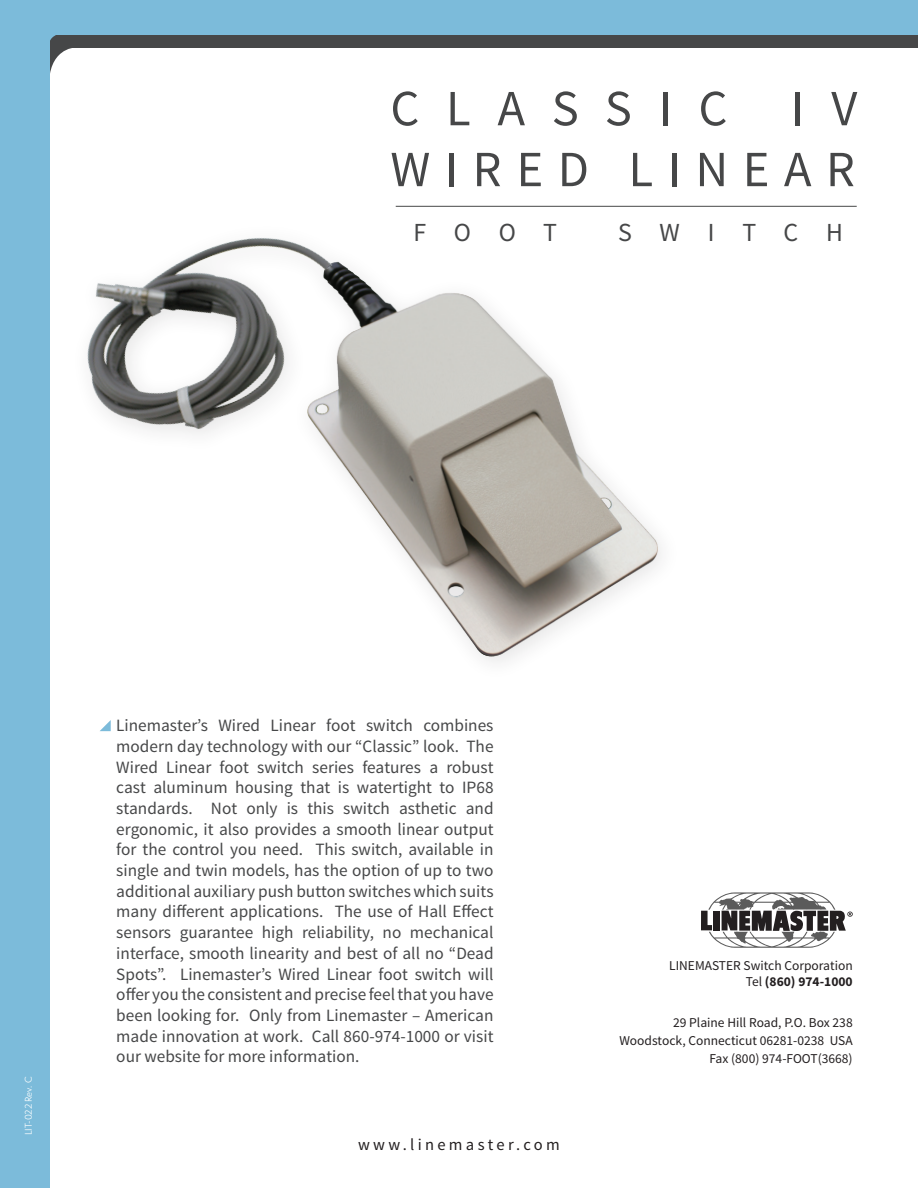
<style>
.page{position:relative;width:918px;height:1188px;background:#fff}
.page>*{position:absolute;margin:0;border:0;box-sizing:border-box;transform-origin:0 0}
.t1{font:50.7px "Source Sans Pro";letter-spacing:.29em;color:#464748}
.t2{font:50.7px "Source Sans Pro";letter-spacing:.53em;color:#464748}
.t3{font:26.1px "Source Sans Pro";letter-spacing:1.07em;color:#464748}
.t4{font:17.25px/20.7px "Source Sans Pro";color:#464748;text-align:justify}
.t5{font:16.5px "Source Sans Pro";letter-spacing:.2em;color:#231f20}
.t6{font:13.5px/16.2px "Source Sans Pro";color:#231f20;text-align:right}
.t7{font:9px "Semplicita Pro";color:#fff}
.s1{font-weight:700}
</style>
<div class="page">
<div style="left:3px;top:12px;width:915px;height:36px;background:#464748"></div>
<div style="left:1px;top:0;width:917px;height:34px;background:#7cbbda"></div>
<div style="left:0;top:0;width:49px;height:1188px;background:#7cbbda"></div>
<svg style="left:49px;top:34px;width:51px;height:53px"></svg>
<hr style="left:396px;top:206px;width:461px;height:1px;background:#464748">
<svg style="left:701px;top:892px;width:152px;height:56px"></svg>
<svg style="left:100px;top:720px;width:11px;height:11px"></svg>
<img style="left:347px;top:292px;width:314px;height:370px">
<img style="left:49px;top:175px;width:361px;height:299px">
<p class="t2" style="left:391px;top:77px;width:338px">CLASSIC</p>
<p class="t1" style="left:791px;top:77px;width:67px">I V</p>
<p class="t1" style="left:391px;top:138px;width:466px">WIRED LINEAR</p>
<p class="t3" style="left:413px;top:217px;width:145px">FOOT</p>
<p class="t3" style="left:618px;top:217px;width:226px">SWITCH</p>
<p class="t7" style="left:22px;top:1135px;width:60px;rotate:-90deg">LIT-022 Rev. C</p>
<p class="t4" style="left:116px;top:715px;width:379px">Linemaster’s Wired Linear foot switch combines modern day technology with our “Classic” look. The Wired Linear foot switch series features a robust cast aluminum housing that is watertight to IP68 standards. Not only is this switch asthetic and ergonomic, it also provides a smooth linear output for the control you need. This switch, available in single and twin models, has the option of up to two additional auxiliary push button switches which suits many different applications. The use of Hall Effect sensors guarantee high reliability, no mechanical interface, smooth linearity and best of all no “Dead Spots”. Linemaster’s Wired Linear foot switch will offer you the consistent and precise feel that you have been looking for. Only from Linemaster – American made innovation at work. Call 860-974-1000 or visit our website for more information.</p>
<p class="t5" style="left:358px;top:1134px;width:203px">www.linemaster.com</p>
<p class="t6" style="left:669px;top:958px;width:185px">LINEMASTER Switch Corporation<br>Tel <span class="s1">(860) 974-1000</span></p>
<p class="t6" style="left:673px;top:1015px;width:181px">29 Plaine Hill Road, P.O. Box 238</p>
<p class="t6" style="left:619px;top:1032px;width:235px;line-height:18px">Woodstock, Connecticut 06281-0238 USA<br>Fax (800) 974-FOOT(3668)</p>
</div>
